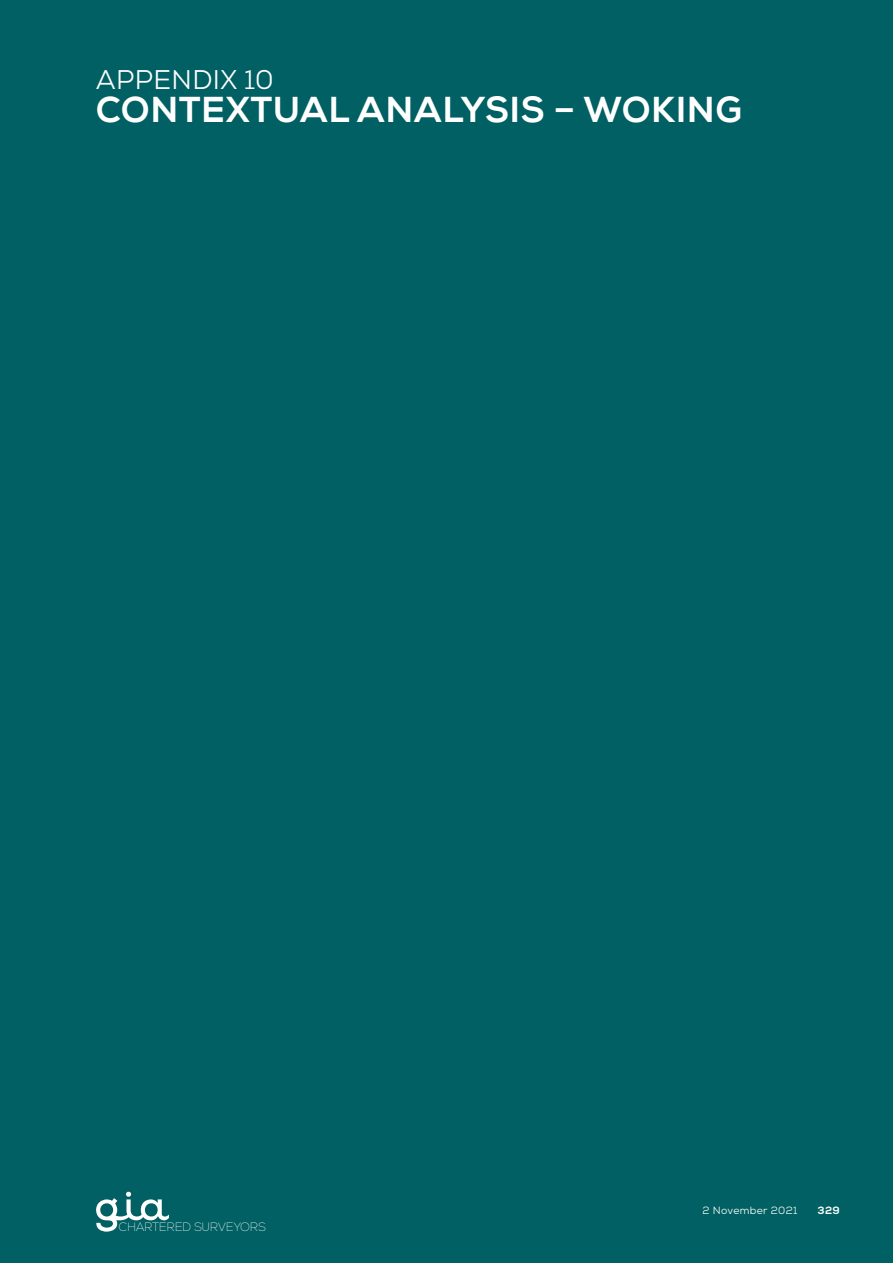
<style>
.page{position:relative;width:893px;height:1263px;background:#006063}
.page>*{position:absolute;margin:0;border:0;box-sizing:border-box;transform-origin:0 0}
.t1{font:800 36px "Nexa";letter-spacing:.015em;color:#fff}
.t2{font:27px "Nexa";color:#fff}
.t3{font:100 12.15px "Nexa";letter-spacing:-.025em;color:#fff}
.t4{font:10.5px "Nexa";letter-spacing:.03em;color:#fff}
.t5{font:800 10.5px "Nexa";color:#fff}
</style>
<div class="page">
<svg style="left:96px;top:1191px;width:73px;height:40px"></svg>
<p class="t2" style="left:96px;top:63px;width:39px">Appendix</p>
<p class="t2" style="left:244px;top:63px;width:31px">10</p>
<p class="t1" style="left:96px;top:88px;width:648px">CONTEXTUAL ANALYSIS – WOKING</p>
<p class="t3" style="left:119px;top:1220px;width:149px">CHARTERED SURVEYORS</p>
<p class="t4" style="left:702px;top:1203px;width:96px">2 November 2021</p>
<p class="t5" style="left:818px;top:1203px;width:24px">329</p>
</div>
